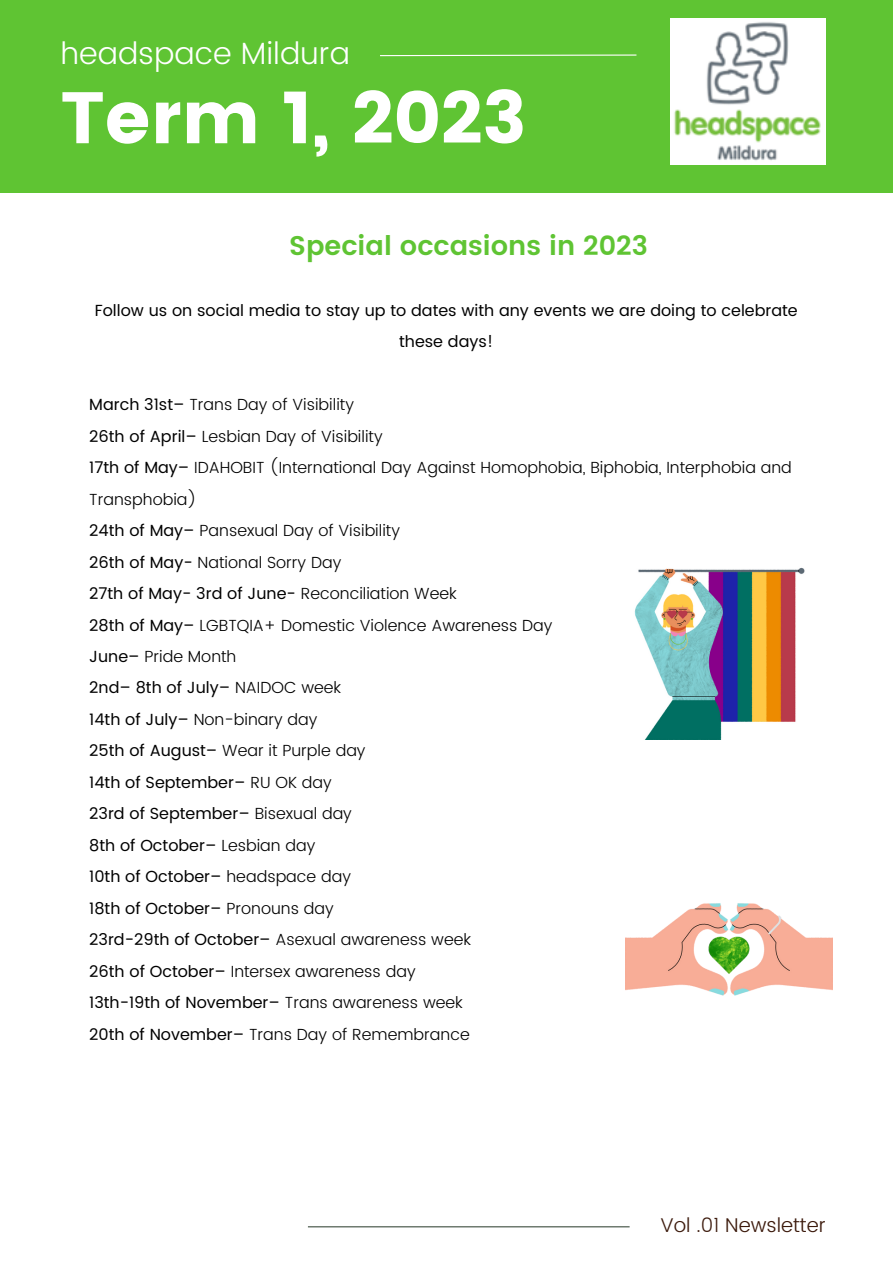
<style>
.page{position:relative;width:893px;height:1264px;background:#fff}
.page>*{position:absolute;margin:0;border:0;box-sizing:border-box;transform-origin:0 0}
.t1{font:72.75px "Poppins";color:#fff}
.t2{font:300 30.6px "Poppins";color:#fff}
.t3{font:600 27px "Poppins";color:#5fc433}
.t4{font:300 19.95px "Poppins";color:#3c1a0c}
.t5{font:300 16.05px/31.5px "Poppins";color:#000}
.t6{font:16.05px/31.5px "Poppins";color:#000;text-align:center}
.s1{font-weight:400}
</style>
<div class="page">
<div style="left:0;top:0;width:892px;height:193px;background:#5fc433"></div>
<svg style="left:380px;top:54px;width:257px;height:3px"></svg>
<hr style="left:308px;top:1226px;width:321px;height:1px;background:#3e4e40">
<img style="left:670px;top:19px;width:155px;height:146px">
<img style="left:634px;top:567px;width:171px;height:173px">
<img style="left:625px;top:903px;width:207px;height:93px">
<h2 class="t2" style="left:60px;top:36px;width:291px">headspace Mildura</h2>
<h1 class="t1" style="left:60px;top:76px;width:467px">Term 1, 2023</h1>
<h3 class="t3" style="left:289px;top:230px;width:360px">Special occasions in 2023</h3>
<p class="t6" style="left:95px;top:294px;width:704px">Follow us on social media to stay up to dates with any events we are doing to celebrate these days!</p>
<p class="t5" style="left:89px;top:389px;width:704px"><span class="s1">March 31st–</span> Trans Day of Visibility<br><span class="s1">26th of April–</span> Lesbian Day of Visibility<br><span class="s1">17th of May–</span> IDAHOBIT (International Day Against Homophobia, Biphobia, Interphobia and Transphobia)<br><span class="s1">24th of May–</span> Pansexual Day of Visibility<br><span class="s1">26th of May-</span> National Sorry Day<br><span class="s1">27th of May- 3rd of June-</span> Reconciliation Week<br><span class="s1">28th of May–</span> LGBTQIA+ Domestic Violence Awareness Day<br><span class="s1">June–</span> Pride Month<br><span class="s1">2nd– 8th of July–</span> NAIDOC week<br><span class="s1">14th of July–</span> Non-binary day<br><span class="s1">25th of August–</span> Wear it Purple day<br><span class="s1">14th of September–</span> RU OK day<br><span class="s1">23rd of September–</span> Bisexual day<br><span class="s1">8th of October–</span> Lesbian day<br><span class="s1">10th of October–</span> headspace day<br><span class="s1">18th of October–</span> Pronouns day<br><span class="s1">23rd-29th of October–</span> Asexual awareness week<br><span class="s1">26th of October–</span> Intersex awareness day<br><span class="s1">13th-19th of November–</span> Trans awareness week<br><span class="s1">20th of November–</span> Trans Day of Remembrance</p>
<p class="t4" style="left:660px;top:1213px;width:167px">Vol .01 Newsletter</p>
</div>
